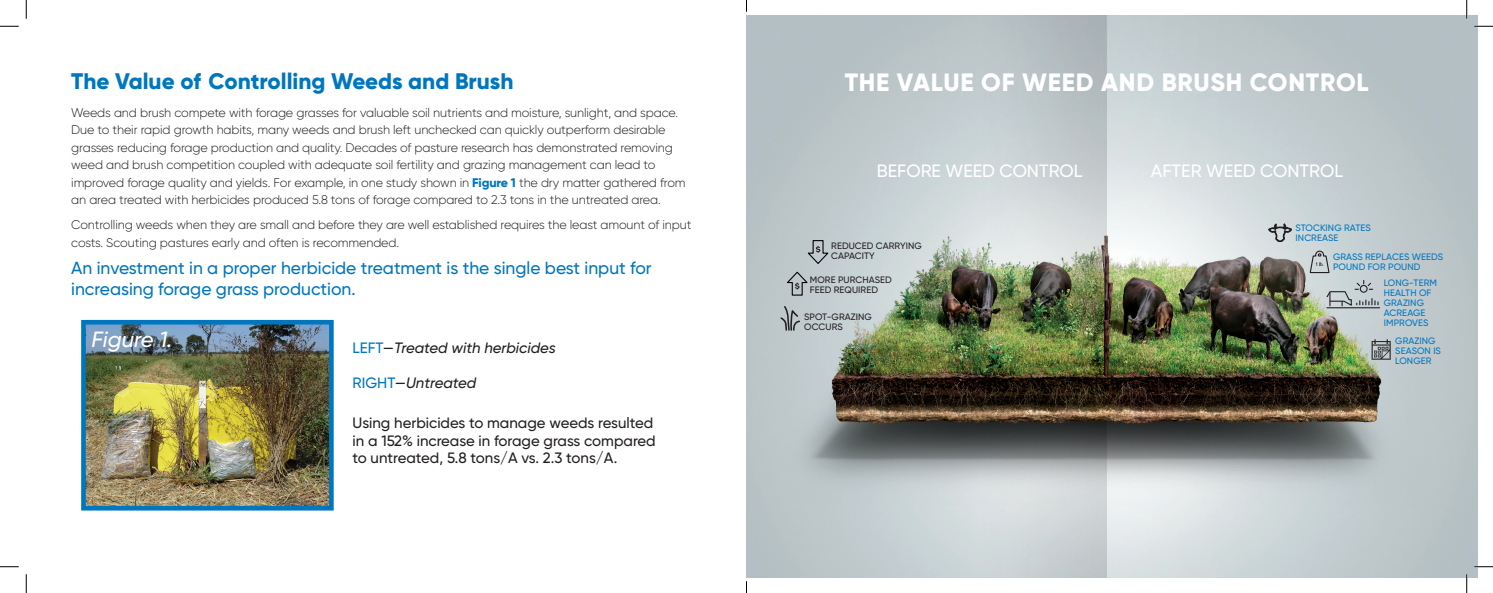
<style>
.page{position:relative;width:1493px;height:593px;background:#fff}
.page>*{position:absolute;margin:0;border:0;box-sizing:border-box;transform-origin:0 0}
.t1{font:800 25px "Gilroy";letter-spacing:.03em;color:#fff}
.t2{font:800 22.5px "Gilroy";color:#0076be}
.t3{font:italic 500 22px "Gilroy";color:#fff}
.t4{font:500 17.88px "Gilroy";color:#fff}
.t5{font:500 17.5px/20px "Gilroy";color:#0076be}
.t6{font:500 15px/17.5px "Gilroy";color:#231f20}
.t7{font:italic 500 15px "Gilroy";color:#231f20}
.t8{font:300 12.5px/17.5px "Gilroy";letter-spacing:-.01em;color:#231f20}
.t9{font:500 9.25px/9.9px "Gilroy";letter-spacing:.01em;color:#0076be}
.t10{font:500 9.25px/9.9px "Gilroy";letter-spacing:.01em;color:#231f20}
.s1{font-weight:800;color:#0076be}
.s2{font-style:normal;color:#0076be}
.s3{font-style:normal}
</style>
<div class="page">
<img style="left:746px;top:15px;width:732px;height:563px">
<svg style="left:1309px;top:250px;width:21px;height:23px"></svg>
<svg style="left:1268px;top:222px;width:23px;height:21px"></svg>
<svg style="left:1371px;top:339px;width:19px;height:20px"></svg>
<svg style="left:786px;top:270px;width:22px;height:26px"></svg>
<svg style="left:806px;top:239px;width:22px;height:25px"></svg>
<svg style="left:780px;top:305px;width:20px;height:26px"></svg>
<svg style="left:1325px;top:280px;width:53px;height:27px"></svg>
<hr style="left:1326px;top:307px;width:54px;height:1px;background:#231f20">
<img style="left:87px;top:326px;width:241px;height:178px">
<div style="left:81px;top:320px;width:253px;height:190px;border:5px solid #0076be"></div>
<svg style="left:0;top:25px;width:19px;height:2px"></svg>
<svg style="left:1474px;top:25px;width:18px;height:2px"></svg>
<svg style="left:0;top:566px;width:19px;height:1px"></svg>
<svg style="left:1474px;top:565px;width:18px;height:2px"></svg>
<svg style="left:25px;top:0;width:2px;height:19px"></svg>
<svg style="left:25px;top:574px;width:2px;height:18px"></svg>
<svg style="left:1465px;top:0;width:2px;height:19px"></svg>
<svg style="left:1465px;top:574px;width:2px;height:18px"></svg>
<h2 class="t2" style="left:71px;top:67px;width:444px">The Value of Controlling Weeds and Brush</h2>
<p class="t8" style="left:71px;top:104px;width:616px">Weeds and brush compete with forage grasses for valuable soil nutrients and moisture, sunlight, and space.<br>Due to their rapid growth habits, many weeds and brush left unchecked can quickly outperform desirable grasses reducing forage production and quality. Decades of pasture research has demonstrated removing weed and brush competition coupled with adequate soil fertility and grazing management can lead to improved forage quality and yields. For example, in one study shown in <span class="s1">Figure 1</span> the dry matter gathered from an area treated with herbicides produced 5.8 tons of forage compared to 2.3 tons in the untreated area.</p>
<p class="t8" style="left:71px;top:216px;width:621px">Controlling weeds when they are small and before they are well established requires the least amount of input costs. Scouting pastures early and often is recommended.</p>
<h3 class="t5" style="left:71px;top:258px;width:582px">An investment in a proper herbicide treatment is the single best input for increasing forage grass production.</h3>
<h3 class="t3" style="left:92px;top:325px;width:82px">Figure 1.</h3>
<p class="t7" style="left:352px;top:338px;width:205px"><span class="s2">LEFT</span><span class="s3">—</span>Treated with herbicides</p>
<p class="t7" style="left:352px;top:373px;width:125px"><span class="s2">RIGHT</span><span class="s3">—</span>Untreated</p>
<p class="t6" style="left:352px;top:414px;width:305px">Using herbicides to manage weeds resulted in a 152% increase in forage grass compared to untreated, 5.8 tons/A vs. 2.3 tons/A.</p>
<h1 class="t1" style="left:844px;top:66px;width:525px">THE VALUE OF WEED AND BRUSH CONTROL</h1>
<h3 class="t4" style="left:877px;top:160px;width:207px">BEFORE WEED CONTROL</h3>
<h3 class="t4" style="left:1151px;top:160px;width:194px">AFTER WEED CONTROL</h3>
<p class="t10" style="left:831px;top:241px;width:92px">REDUCED CARRYING<br>CAPACITY</p>
<p class="t10" style="left:810px;top:275px;width:83px">MORE PURCHASED<br>FEED REQUIRED</p>
<p class="t10" style="left:804px;top:311px;width:69px">SPOT-GRAZING<br>OCCURS</p>
<p class="t9" style="left:1295px;top:223px;width:77px">STOCKING RATES<br>INCREASE</p>
<p class="t9" style="left:1333px;top:252px;width:112px">GRASS REPLACES WEEDS<br>POUND FOR POUND</p>
<p class="t9" style="left:1383px;top:278px;width:55px">LONG-TERM<br>HEALTH OF<br>GRAZING<br>ACREAGE<br>IMPROVES</p>
<p class="t9" style="left:1395px;top:336px;width:47px">GRAZING<br>SEASON IS<br>LONGER</p>
</div>
